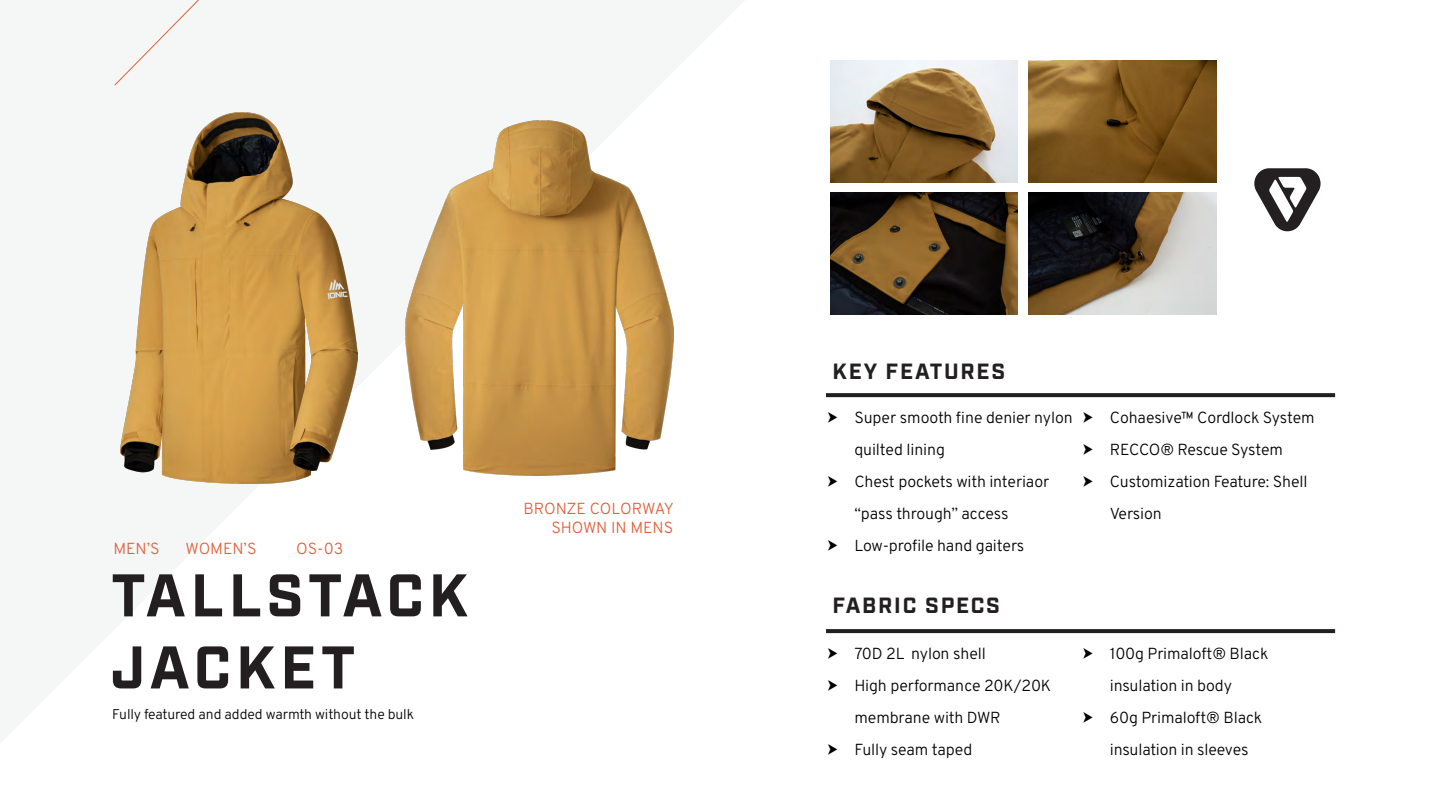
<style>
.page{position:relative;width:1440px;height:811px;background:#fff}
.page>*{position:absolute;margin:0;border:0;box-sizing:border-box;transform-origin:0 0}
.Headline{font:700 60px "Industry Test";letter-spacing:.07em;color:#231f20}
.Sub-Headings_Small{font:700 22px "Industry Test";letter-spacing:.08em;color:#231f20}
.t1{font:16px/32px "Overpass";letter-spacing:-.01em;color:#000}
.Subheader_overpass_s{font:16px/19.2px "Overpass";letter-spacing:-.005em;color:#df603c;text-align:right}
.Tagline{font:14px "Overpass";letter-spacing:-.01em;color:#000}
</style>
<div class="page">
<svg style="left:1254px;top:168px;width:67px;height:64px"></svg>
<div style="left:114px;top:0;width:85px;height:86px;background:#f5f7f7"></div>
<img style="left:120px;top:112px;width:237px;height:371px">
<img style="left:405px;top:120px;width:268px;height:355px">
<img style="left:831px;top:61px;width:187px;height:122px">
<img style="left:1029px;top:61px;width:187px;height:122px">
<img style="left:1029px;top:193px;width:187px;height:122px">
<img style="left:831px;top:193px;width:187px;height:122px">
<svg style="left:826px;top:393px;width:509px;height:4px;background:#2a2728"></svg>
<svg style="left:826px;top:629px;width:509px;height:3px;background:#2a2627"></svg>
<p class="Subheader_overpass_s" style="left:296px;top:538px;width:49px">OS-03</p>
<p class="Subheader_overpass_s" style="left:113px;top:538px;width:48px">MEN’S</p>
<p class="Subheader_overpass_s" style="left:185px;top:538px;width:73px">WOMEN’S</p>
<p class="Headline" style="left:111px;top:572px;width:358px">TALLSTACK</p>
<p class="Headline" style="left:111px;top:644px;width:246px">JACKET</p>
<p class="Tagline" style="left:112px;top:702px;width:303px">Fully featured and added warmth without the bulk</p>
<p class="Subheader_overpass_s" style="left:524px;top:497px;width:152px">BRONZE COLORWAY<br>SHOWN IN MENS</p>
<p class="Sub-Headings_Small" style="left:833px;top:362px;width:174px">KEY FEATURES</p>
<p class="t1" style="left:854px;top:401px;width:220px;text-indent:-28px">⮞ Super smooth fine denier nylon quilted lining</p>
<p class="t1" style="left:854px;top:465px;width:196px;text-indent:-28px">⮞ Chest pockets with interiaor “pass through” access</p>
<p class="t1" style="left:826px;top:529px;width:200px">⮞ Low-profile hand gaiters</p>
<p class="t1" style="left:1081px;top:401px;width:235px">⮞ Cohaesive™ Cordlock System</p>
<p class="t1" style="left:1081px;top:433px;width:203px">⮞ RECCO® Rescue System</p>
<p class="t1" style="left:1110px;top:465px;width:199px;text-indent:-28px">⮞ Customization Feature: Shell<br>Version</p>
<p class="Sub-Headings_Small" style="left:833px;top:597px;width:169px">FABRIC SPECS</p>
<p class="t1" style="left:826px;top:636px;width:161px">⮞ 70D 2L nylon shell</p>
<p class="t1" style="left:854px;top:668px;width:198px;text-indent:-28px">⮞ High performance 20K/20K membrane with DWR</p>
<p class="t1" style="left:826px;top:732px;width:148px">⮞ Fully seam taped</p>
<p class="t1" style="left:1081px;top:636px;width:188px;text-align:center">⮞ 100g Primaloft® Black insulation in body</p>
<p class="t1" style="left:1110px;top:700px;width:154px;text-indent:-28px">⮞ 60g Primaloft® Black insulation in sleeves</p>
</div>
